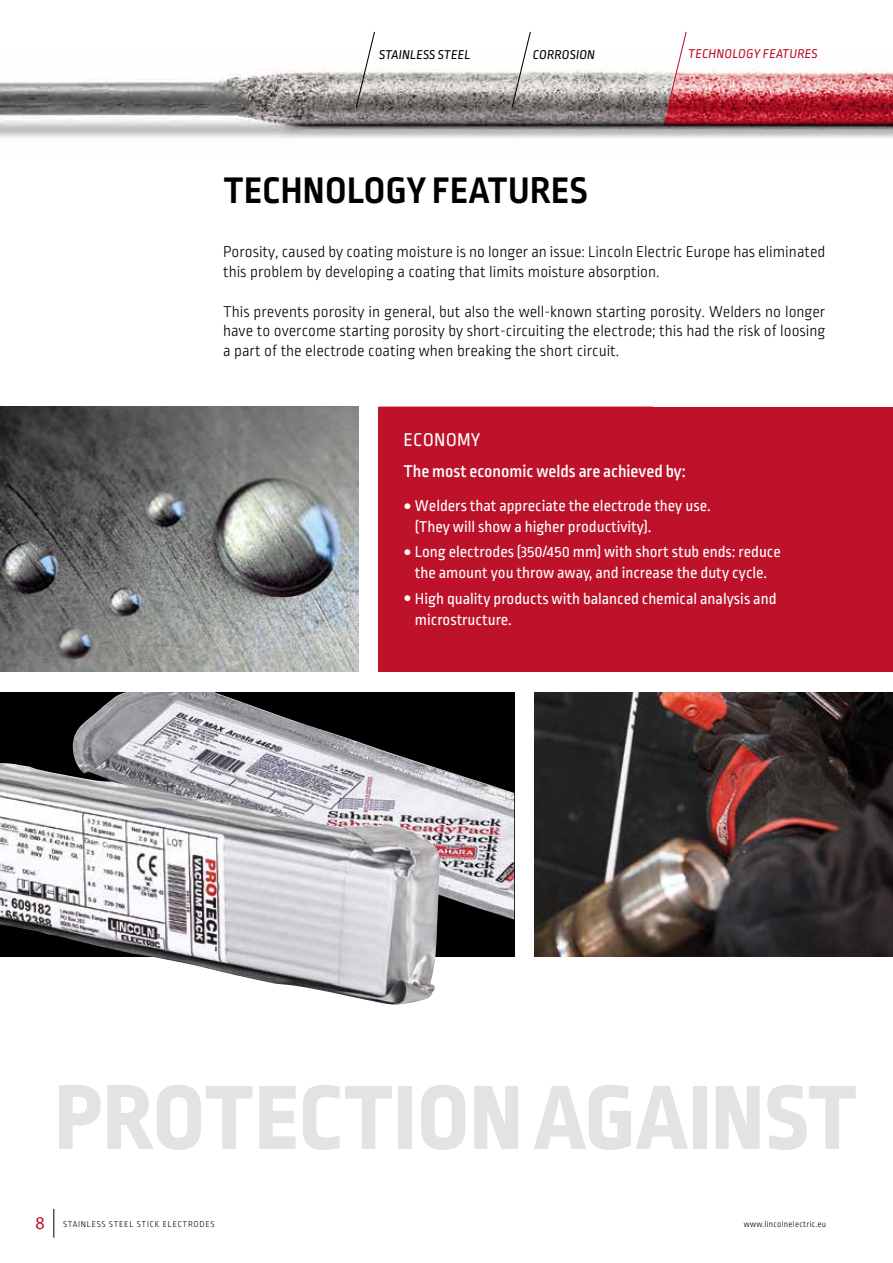
<style>
.page{position:relative;width:893px;height:1263px;background:#fff}
.page>*{position:absolute;margin:0;border:0;box-sizing:border-box;transform-origin:0 0}
.t1{font:800 96px "Ropa Sans Pro";letter-spacing:.01em;color:#e3e3e3}
.t2{font:700 39px "Ropa Sans Pro";letter-spacing:.01em;color:#000}
.t3{font:19.5px "Ropa Sans Pro";letter-spacing:.01em;color:#fff}
.t4{font:500 18px "Ropa Sans Pro";color:#fff}
.t5{font:300 16.5px/19.8px "Ropa Sans Pro";color:#000}
.t6{font:16.5px/21px "Ropa Sans Pro";color:#fff}
.t7{font:italic 13.5px "Ropa Sans Pro";letter-spacing:.01em;color:#000}
.t8{font:italic 13.5px "Ropa Sans Pro";letter-spacing:.01em;color:#bd1229}
.t9{font:300 9px "Ropa Sans Pro";letter-spacing:.075em;color:#000}
.t10{font:300 9px "Ropa Sans Pro";letter-spacing:.025em;color:#000}
.s1{font-family:"Arial";font-size:13.5px}
.s2{font-family:"Myriad Pro";font-weight:400;font-size:18px;color:#bd1229}
</style>
<div class="page">
<img style="left:0;top:69px;width:893px;height:70px">
<svg style="left:54px;top:1209px;width:1px;height:28px"></svg>
<svg style="left:355px;top:31px;width:21px;height:78px"></svg>
<svg style="left:511px;top:31px;width:21px;height:78px"></svg>
<svg style="left:663px;top:31px;width:230px;height:94px"></svg>
<img style="left:0;top:407px;width:359px;height:264px">
<div style="left:379px;top:407px;width:514px;height:264px;background:#bd1229"></div>
<div style="left:0;top:692px;width:514px;height:265px;background:#000"></div>
<img style="left:73px;top:692px;width:441px;height:228px">
<img style="left:0;top:763px;width:440px;height:242px">
<img style="left:534px;top:692px;width:359px;height:265px">
<p class="t7" style="left:379px;top:47px;width:93px">STAINLESS STEEL</p>
<p class="t7" style="left:533px;top:47px;width:64px">CORROSION</p>
<p class="t8" style="left:688px;top:46px;width:131px">TECHNOLOGY FEATURES</p>
<h2 class="t2" style="left:223px;top:168px;width:366px">TECHNOLOGY FEATURES</h2>
<p class="t5" style="left:223px;top:243px;width:604px">Porosity, caused by coating moisture is no longer an issue: Lincoln Electric Europe has eliminated this problem by developing a coating that limits moisture absorption.</p>
<p class="t5" style="left:223px;top:302px;width:604px;text-align:justify">This prevents porosity in general, but also the well-known starting porosity. Welders no longer have to overcome starting porosity by short-circuiting the electrode; this had the risk of loosing a part of the electrode coating when breaking the short circuit.</p>
<p class="t3" style="left:404px;top:429px;width:78px">ECONOMY</p>
<p class="t4" style="left:403px;top:461px;width:284px">The most economic welds are achieved by:</p>
<p class="t6" style="left:415px;top:496px;width:297px;text-indent:-11px"><span class="s1">●</span> Welders that appreciate the electrode they use. (They will show a higher productivity).</p>
<p class="t6" style="left:403px;top:542px;width:379px;text-align:center"><span class="s1">●</span> Long electrodes (350/450 mm) with short stub ends: reduce the amount you throw away, and increase the duty cycle.</p>
<p class="t6" style="left:415px;top:589px;width:363px;text-indent:-11px"><span class="s1">●</span> High quality products with balanced chemical analysis and microstructure.</p>
<h1 class="t1" style="left:55px;top:1061px;width:804px">PROTECTION AGAINST</h1>
<p class="t9" style="left:35px;top:1220px;width:181px"><span class="s2">8</span> STAINLESS STEEL STICK ELECTRODES</p>
<p class="t10" style="left:744px;top:1220px;width:84px">www.lincolnelectric.eu</p>
</div>
